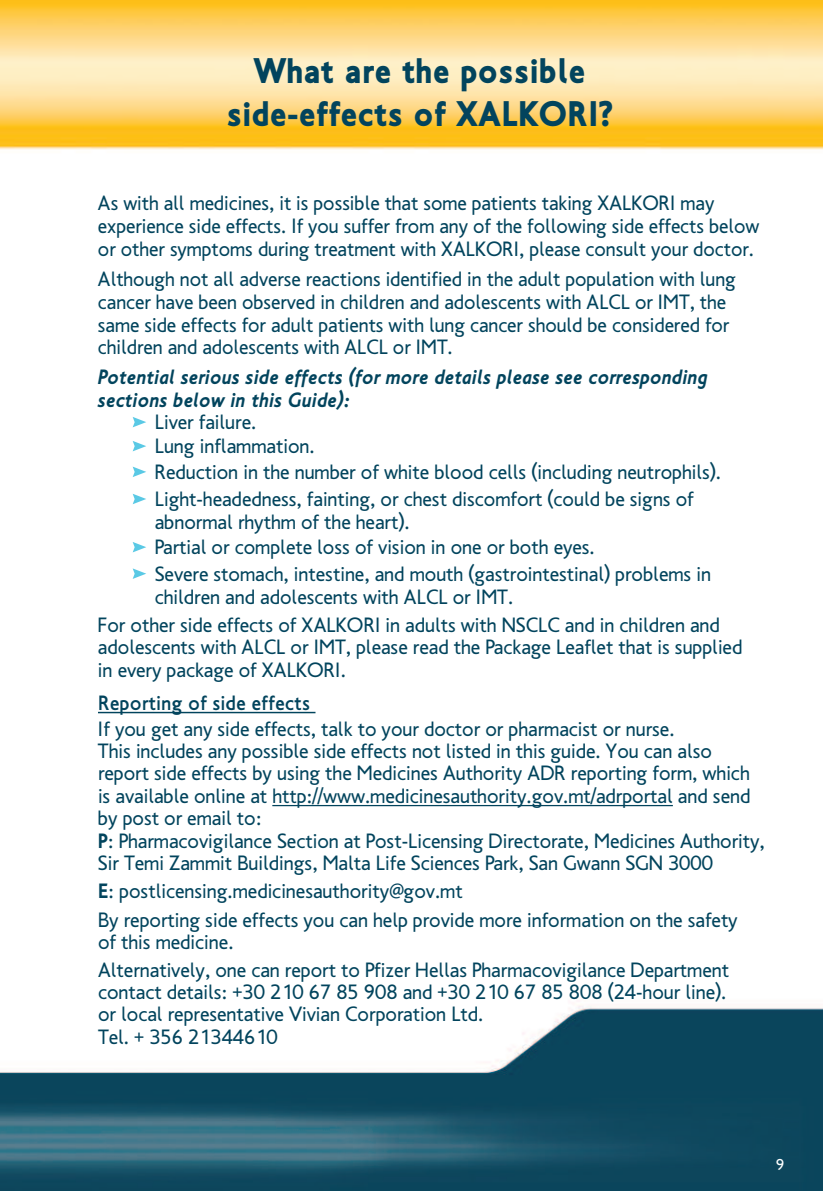
<style>
.page{position:relative;width:823px;height:1191px;background:#fff}
.page>*{position:absolute;margin:0;border:0;box-sizing:border-box;transform-origin:0 0}
.t1{font:900 36px/43.2px "PF Transport";color:#02445d;text-align:center}
.t2{font:21px/22.4px "PF Transport";color:#02445d}
.t3{font:21px/22.6px "PF Transport";color:#02445d;scale:.96 1}
.t4{font:italic 700 21px/22.6px "PF Transport";color:#02445d}
.t5{font:500 21px "PF Transport";color:#02445d}
.t6{font:16px "PF Transport";color:#fff}
.s1{font-weight:700}
</style>
<div class="page">
<img style="left:0;top:0;width:822px;height:1191px">
<svg style="left:133px;top:441px;width:13px;height:10px"></svg>
<svg style="left:133px;top:466px;width:13px;height:11px"></svg>
<svg style="left:133px;top:494px;width:13px;height:10px"></svg>
<hr style="left:272px;top:805px;width:400px;height:1px;background:#02445d">
<hr style="left:98px;top:712px;width:217px;height:1px;background:#02445d">
<svg style="left:133px;top:542px;width:13px;height:10px"></svg>
<svg style="left:133px;top:417px;width:13px;height:10px"></svg>
<svg style="left:133px;top:568px;width:13px;height:11px"></svg>
<h1 class="t1" style="left:226px;top:49px;width:387px">What are the possible side-effects of XALKORI?</h1>
<p class="t3" style="left:98px;top:192px;width:690px">As with all medicines, it is possible that some patients taking XALKORI may experience side effects. If you suffer from any of the following side effects below or other symptoms during treatment with XALKORI, please consult your doctor.</p>
<p class="t3" style="left:98px;top:268px;width:665px">Although not all adverse reactions identified in the adult population with lung cancer have been observed in children and adolescents with ALCL or IMT, the same side effects for adult patients with lung cancer should be considered for children and adolescents with ALCL or IMT.</p>
<p class="t4" style="left:98px;top:365px;width:611px">Potential serious side effects (for more details please see corresponding sections below in this Guide):</p>
<p class="t2" style="left:155px;top:435px;width:161px">Lung inflammation.</p>
<p class="t2" style="left:155px;top:411px;width:103px">Liver failure.</p>
<p class="t2" style="left:155px;top:458px;width:567px;line-height:27.4px">Reduction in the number of white blood cells (including neutrophils).<br>Light-headedness, fainting, or chest discomfort (could be signs of</p>
<p class="t2" style="left:155px;top:510px;width:256px">abnormal rhythm of the heart).</p>
<p class="t2" style="left:155px;top:536px;width:441px">Partial or complete loss of vision in one or both eyes.</p>
<p class="t2" style="left:155px;top:562px;width:557px">Severe stomach, intestine, and mouth (gastrointestinal) problems in children and adolescents with ALCL or IMT.</p>
<p class="t2" style="left:98px;top:613px;width:645px">For other side effects of XALKORI in adults with NSCLC and in children and adolescents with ALCL or IMT, please read the Package Leaflet that is supplied in every package of XALKORI.</p>
<p class="t5" style="left:98px;top:690px;width:213px">Reporting of side effects</p>
<p class="t2" style="left:98px;top:717px;width:668px">If you get any side effects, talk to your doctor or pharmacist or nurse.<br>This includes any possible side effects not listed in this guide. You can also report side effects by using the Medicines Authority ADR reporting form, which is available online at http://www.medicinesauthority.gov.mt/adrportal and send by post or email to:<br><span class="s1">P</span>: Pharmacovigilance Section at Post-Licensing Directorate, Medicines Authority, Sir Temi Zammit Buildings, Malta Life Sciences Park, San Gwann SGN 3000</p>
<p class="t2" style="left:98px;top:876px;width:640px;line-height:29px"><span class="s1">E</span>: postlicensing.medicinesauthority@gov.mt<br>By reporting side effects you can help provide more information on the safety</p>
<p class="t2" style="left:98px;top:928px;width:632px;line-height:27.6px">of this medicine.<br>Alternatively, one can report to Pfizer Hellas Pharmacovigilance Department</p>
<p class="t2" style="left:98px;top:980px;width:629px">contact details: +30 210 67 85 908 and +30 210 67 85 808 (24-hour line). or local representative Vivian Corporation Ltd.<br>Tel. + 356 21344610</p>
<p class="t6" style="left:775px;top:1155px;width:10px">9</p>
</div>
